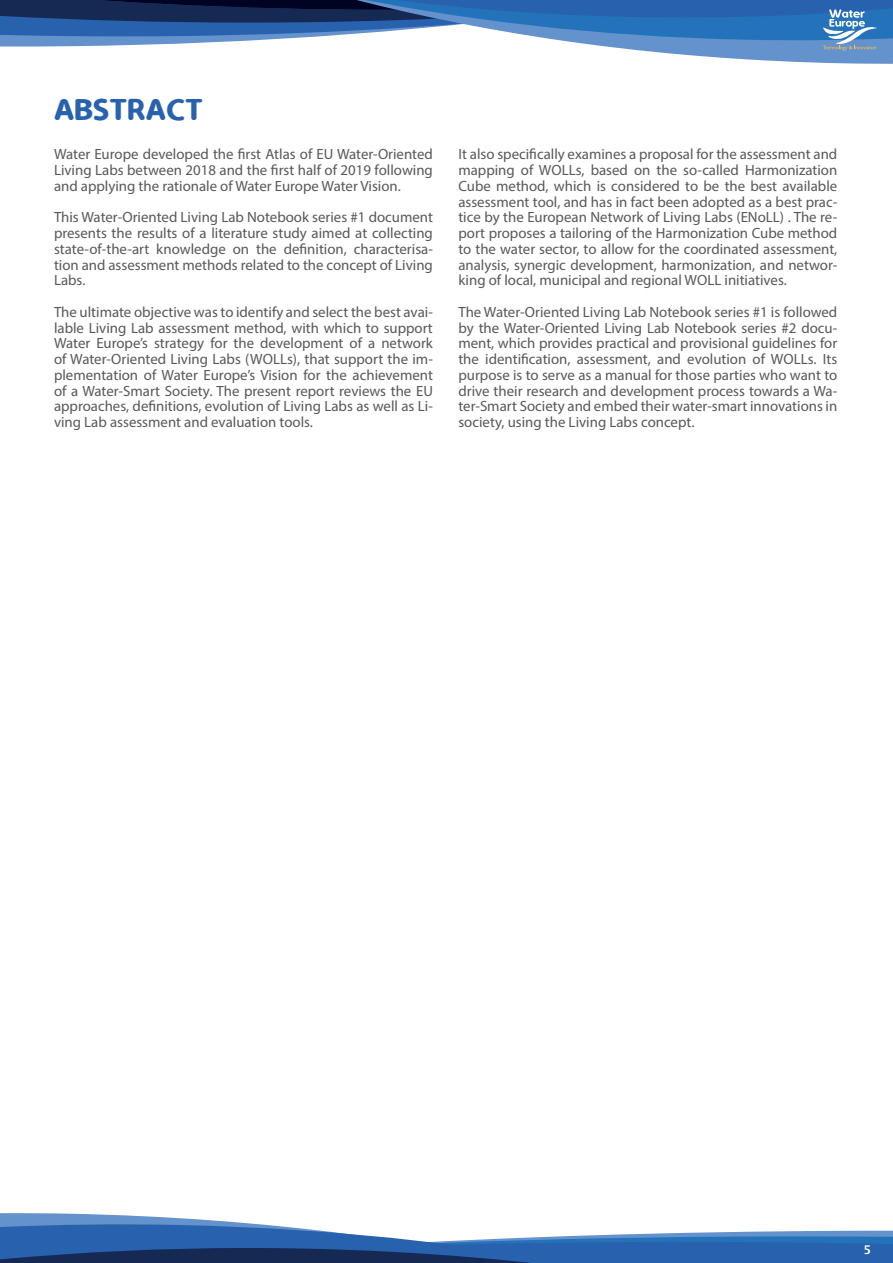
<style>
.page{position:relative;width:893px;height:1263px;background:#fff}
.page>*{position:absolute;margin:0;border:0;box-sizing:border-box;transform-origin:0 0}
.t1{font:31.8px "Simply Rounded";color:#2861ad}
.t2{font:14.85px/15.8px "Myriad Pro";color:#57585a;text-align:justify}
.t3{font:700 12px "Lucida Grande";color:#fff}
</style>
<div class="page">
<svg style="left:0;top:1213px;width:893px;height:50px"></svg>
<svg style="left:646px;top:51px;width:247px;height:13px;fill:#6392cd"></svg>
<svg style="left:0;top:0;width:893px;height:51px"></svg>
<p class="t1" style="left:54px;top:92px;width:151px">ABSTRACT</p>
<p class="t2" style="left:54px;top:146px;width:380px">Water Europe developed the first Atlas of EU Water-Oriented Living Labs between 2018 and the first half of 2019 following and applying the rationale of Water Europe Water Vision.</p>
<p class="t2" style="left:54px;top:209px;width:380px">This Water-Oriented Living Lab Notebook series #1 document presents the results of a literature study aimed at collecting state-of-the-art knowledge on the definition, characterisa&shy;tion and assessment methods related to the concept of Living Labs.</p>
<p class="t2" style="left:54px;top:304px;width:380px">The ultimate objective was to identify and select the best avai&shy;lable Living Lab assessment method, with which to support Water Europe’s strategy for the development of a network of Water-Oriented Living Labs (WOLLs), that support the im&shy;plementation of Water Europe’s Vision for the achievement of a Water-Smart Society. The present report reviews the EU approaches, definitions, evolution of Living Labs as well as Li&shy;ving Lab assessment and evaluation tools.</p>
<p class="t2" style="left:458px;top:146px;width:380px">It also specifically examines a proposal for the assessment and mapping of WOLLs, based on the so-called Harmonization Cube method, which is considered to be the best available assessment tool, and has in fact been adopted as a best prac&shy;tice by the European Network of Living Labs (ENoLL) . The re&shy;port proposes a tailoring of the Harmonization Cube method to the water sector, to allow for the coordinated assessment, analysis, synergic development, harmonization, and networ&shy;king of local, municipal and regional WOLL initiatives.</p>
<p class="t2" style="left:458px;top:304px;width:380px">The Water-Oriented Living Lab Notebook series #1 is followed by the Water-Oriented Living Lab Notebook series #2 docu&shy;ment, which provides practical and provisional guidelines for the identification, assessment, and evolution of WOLLs. Its purpose is to serve as a manual for those parties who want to drive their research and development process towards a Wa&shy;ter-Smart Society and embed their water-smart innovations in society, using the Living Labs concept.</p>
<p class="t3" style="left:864px;top:1241px;width:9px">5</p>
</div>
